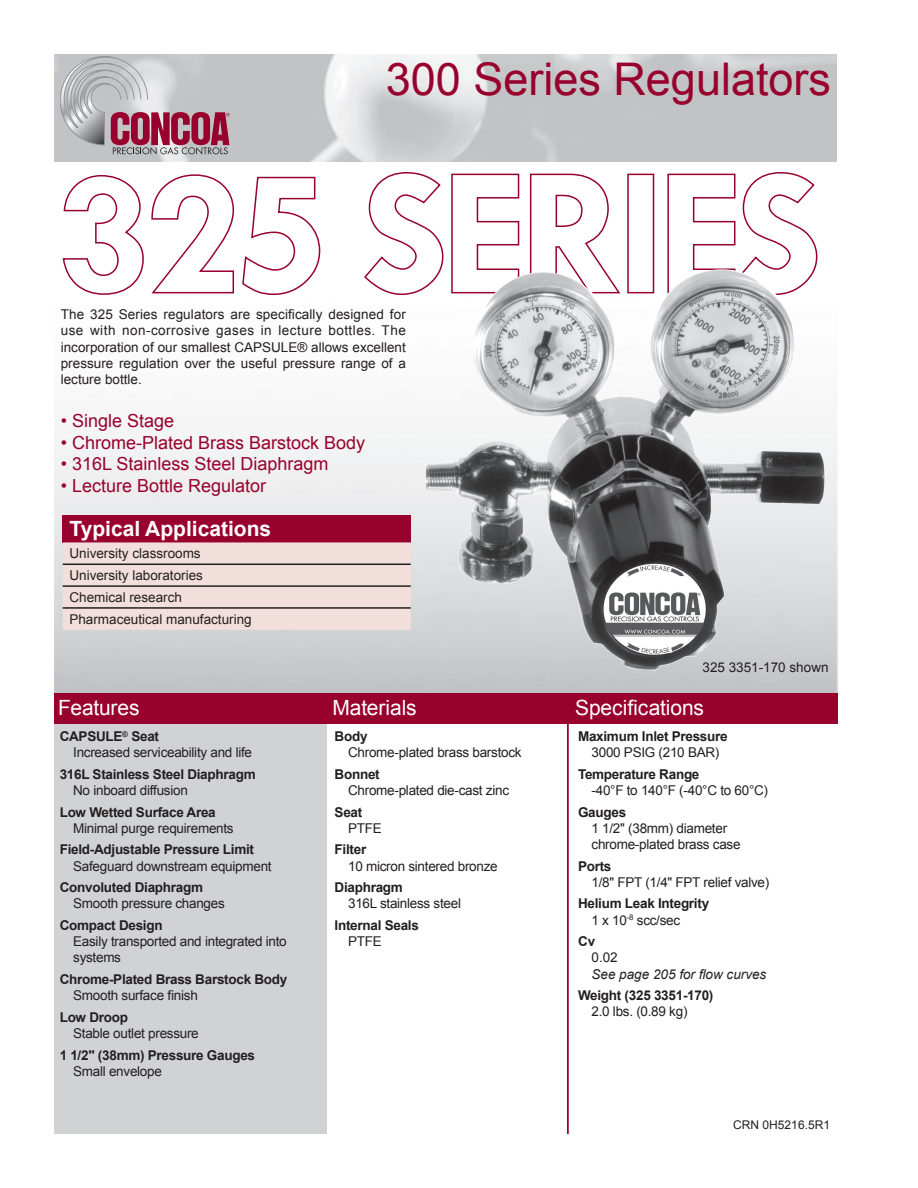
<style>
.page{position:relative;width:918px;height:1188px;background:#fff}
.page>*{position:absolute;margin:0;border:0;box-sizing:border-box;transform-origin:0 0}
.t1{font:45px "Arial";color:#98012d}
.t2{font:21px "Arial";letter-spacing:-.005em;color:#fff}
.t3{font:700 21px "Arial";color:#fff}
.t4{font:18px "Arial";color:#98012d}
.t5{font:13.5px/16.2px "Arial";letter-spacing:-.02em;color:#231f20}
.t6{font:700 13.5px "Arial";letter-spacing:-.02em;color:#231f20}
.t7{font:13.5px "Arial";color:#231f20}
.t8{font:italic 13.5px "Arial";color:#231f20}
.t9{font:12px "Arial";color:#231f20}
</style>
<div class="page">
<img style="left:54px;top:54px;width:783px;height:108px">
<svg style="left:60px;top:56px;width:170px;height:99px"></svg>
<img style="left:54px;top:230px;width:783px;height:463px">
<div style="left:54px;top:700px;width:272px;height:434px;background:#d1d2d4"></div>
<hr style="left:567px;top:715px;width:1px;height:419px;background:#98012d">
<div style="left:54px;top:693px;width:783px;height:31px;background:#98012d"></div>
<svg style="left:62px;top:174px;width:173px;height:122px"></svg>
<svg style="left:241px;top:176px;width:80px;height:120px"></svg>
<svg style="left:363px;top:172px;width:81px;height:124px"></svg>
<svg style="left:450px;top:173px;width:70px;height:93px"></svg>
<svg style="left:529px;top:173px;width:93px;height:93px"></svg>
<div style="left:627px;top:174px;width:27px;height:119px;border:2px solid #98012d"></div>
<svg style="left:667px;top:172px;width:151px;height:94px"></svg>
<div style="left:63px;top:515px;width:348px;height:27px;background:#98012d"></div>
<div style="left:63px;top:542px;width:348px;height:88px;background:#f2dfdc"></div>
<hr style="left:63px;top:607px;width:348px;height:2px;background:#231f20">
<hr style="left:63px;top:564px;width:348px;height:1px;background:#231f20">
<hr style="left:63px;top:585px;width:348px;height:2px;background:#231f20">
<img style="left:420px;top:266px;width:410px;height:407px">
<h1 class="t1" style="left:386px;top:50px;width:447px">300 Series Regulators</h1>
<p class="t5" style="left:61px;top:306px;width:347px;text-align:justify">The 325 Series regulators are specifically designed for use with non-corrosive gases in lecture bottles. The incorporation of our smallest CAPSULE® allows excellent pressure regulation over the useful pressure range of a lecture bottle.</p>
<p class="t4" style="left:61px;top:409px;width:115px">• Single Stage</p>
<p class="t4" style="left:61px;top:431px;width:306px">• Chrome-Plated Brass Barstock Body</p>
<p class="t4" style="left:61px;top:452px;width:269px">• 316L Stainless Steel Diaphragm</p>
<p class="t4" style="left:61px;top:474px;width:207px">• Lecture Bottle Regulator</p>
<p class="t3" style="left:69px;top:515px;width:203px">Typical Applications</p>
<p class="t7" style="left:69px;top:545px;width:133px">University classrooms</p>
<p class="t7" style="left:69px;top:567px;width:135px">University laboratories</p>
<p class="t7" style="left:69px;top:588px;width:114px">Chemical research</p>
<p class="t7" style="left:69px;top:610px;width:184px">Pharmaceutical manufacturing</p>
<p class="t7" style="left:703px;top:658px;width:128px">325 3351-170 shown</p>
<h2 class="t2" style="left:58px;top:694px;width:83px">Features</h2>
<h2 class="t2" style="left:337px;top:694px;width:86px">Materials</h2>
<h2 class="t2" style="left:580px;top:694px;width:130px">Spec fications</h2>
<h2 class="t2" style="left:332px;top:694px;width:86px">Materials</h2>
<h2 class="t2" style="left:575px;top:694px;width:130px">Specifications</h2>
<p class="t6" style="left:335px;top:727px;width:34px">Body</p>
<p class="t5" style="left:348px;top:745px;width:175px">Chrome-plated brass barstock</p>
<p class="t6" style="left:335px;top:765px;width:47px">Bonnet</p>
<p class="t5" style="left:348px;top:782px;width:163px">Chrome-plated die-cast zinc</p>
<p class="t6" style="left:335px;top:803px;width:29px">Seat</p>
<p class="t5" style="left:348px;top:820px;width:35px">PTFE</p>
<p class="t6" style="left:335px;top:841px;width:33px">Filter</p>
<p class="t5" style="left:348px;top:858px;width:151px">10 micron sintered bronze</p>
<p class="t6" style="left:335px;top:878px;width:70px">Diaphragm</p>
<p class="t5" style="left:348px;top:896px;width:114px">316L stainless steel</p>
<p class="t6" style="left:335px;top:916px;width:86px">Internal Seals</p>
<p class="t5" style="left:348px;top:934px;width:35px">PTFE</p>
<p class="t6" style="left:60px;top:727px;width:101px">CAPSULE<sup>®</sup> Seat</p>
<p class="t5" style="left:73px;top:745px;width:180px">Increased serviceability and life</p>
<p class="t6" style="left:60px;top:765px;width:198px">316L Stainless Steel Diaphragm</p>
<p class="t5" style="left:73px;top:782px;width:116px">No inboard diffusion</p>
<p class="t6" style="left:60px;top:803px;width:158px">Low Wetted Surface Area</p>
<p class="t5" style="left:73px;top:820px;width:162px">Minimal purge requirements</p>
<p class="t6" style="left:60px;top:841px;width:196px">Field-Adjustable Pressure Limit</p>
<p class="t5" style="left:73px;top:858px;width:200px">Safeguard downstream equipment</p>
<p class="t6" style="left:60px;top:878px;width:145px">Convoluted Diaphragm</p>
<p class="t5" style="left:73px;top:896px;width:153px">Smooth pressure changes</p>
<p class="t6" style="left:60px;top:916px;width:105px">Compact Design</p>
<p class="t5" style="left:73px;top:934px;width:215px">Easily transported and integrated into systems</p>
<p class="t6" style="left:60px;top:970px;width:229px">Chrome-Plated Brass Barstock Body</p>
<p class="t5" style="left:73px;top:988px;width:126px">Smooth surface finish</p>
<p class="t6" style="left:60px;top:1008px;width:70px">Low Droop</p>
<p class="t5" style="left:73px;top:1025px;width:127px">Stable outlet pressure</p>
<p class="t6" style="left:60px;top:1046px;width:197px">1 1/2" (38mm) Pressure Gauges</p>
<p class="t5" style="left:73px;top:1063px;width:90px">Small envelope</p>
<p class="t6" style="left:578px;top:727px;width:151px">Maximum Inlet Pressure</p>
<p class="t5" style="left:592px;top:745px;width:129px">3000 PSIG (210 BAR)</p>
<p class="t6" style="left:578px;top:765px;width:123px">Temperature Range</p>
<p class="t5" style="left:592px;top:782px;width:178px">-40°F to 140°F (-40°C to 60°C)</p>
<p class="t6" style="left:578px;top:803px;width:50px">Gauges</p>
<p class="t5" style="left:592px;top:820px;width:137px">1 1/2" (38mm) diameter</p>
<p class="t5" style="left:592px;top:836px;width:151px">chrome-plated brass case</p>
<p class="t6" style="left:578px;top:857px;width:35px">Ports</p>
<p class="t5" style="left:592px;top:874px;width:179px">1/8" FPT (1/4" FPT relief valve)</p>
<p class="t6" style="left:578px;top:895px;width:133px">Helium Leak Integrity</p>
<p class="t5" style="left:592px;top:912px;width:90px">1 x 10<sup>-8</sup> scc/sec</p>
<p class="t6" style="left:578px;top:932px;width:19px">Cv</p>
<p class="t5" style="left:592px;top:950px;width:28px">0.02</p>
<p class="t8" style="left:592px;top:965px;width:176px">See page 205 for flow curves</p>
<p class="t6" style="left:578px;top:986px;width:137px">Weight (325 3351-170)</p>
<p class="t5" style="left:592px;top:1004px;width:97px">2.0 lbs. (0.89 kg)</p>
<p class="t9" style="left:733px;top:1117px;width:98px">CRN 0H5216.5R1</p>
</div>
